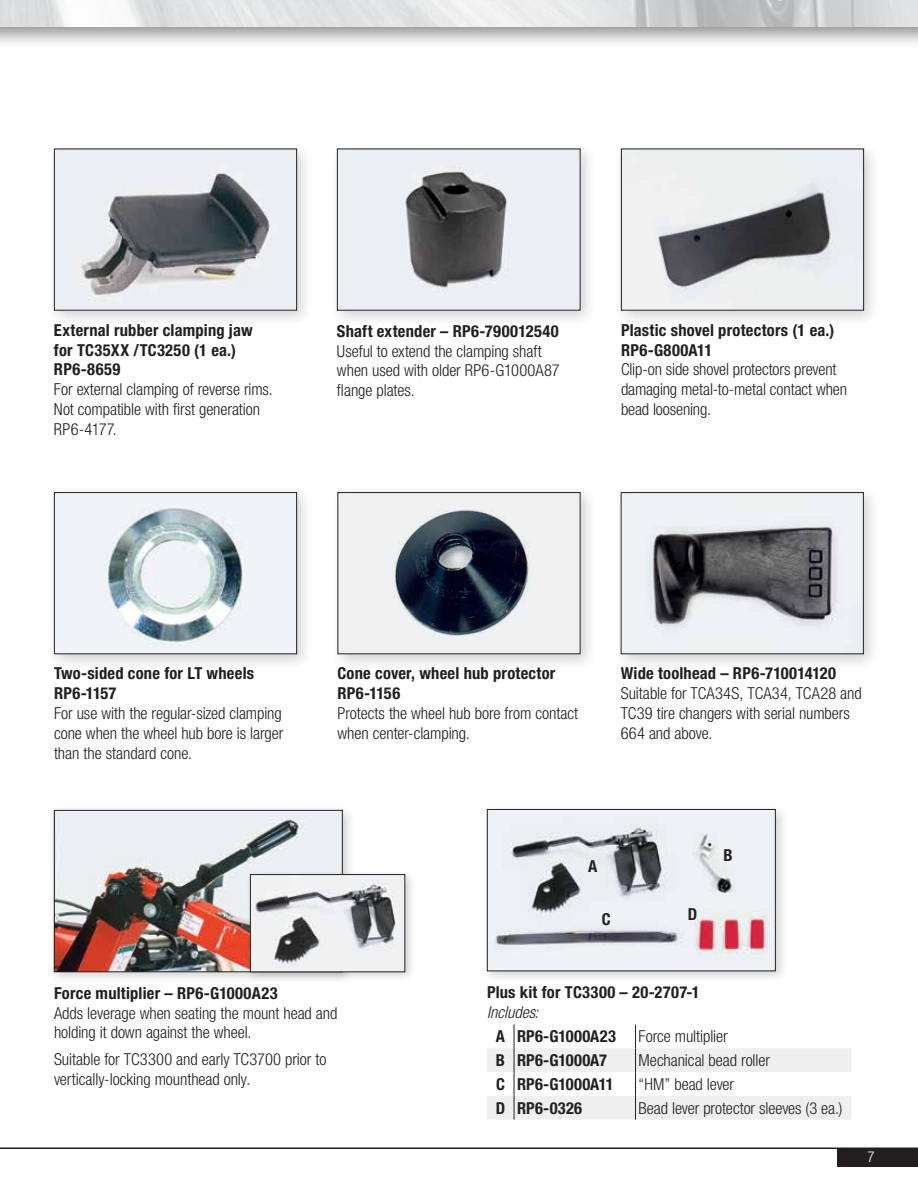
<style>
.page{position:relative;width:918px;height:1188px;background:#fff}
.page>*{position:absolute;margin:0;border:0;box-sizing:border-box;transform-origin:0 0}
.t1{font:300 condensed 16.5px/19.8px "Helvetica Neue LT Std";letter-spacing:-.005em;color:#231f20}
.t2{font:700 condensed 16.5px/19.8px "Helvetica Neue LT Std";letter-spacing:.015em;color:#231f20}
.t3{font:italic 300 condensed 16.5px "Helvetica Neue LT Std";color:#231f20}
.t4{font:300 condensed 15px "Helvetica Neue LT Std";color:#fff}
</style>
<div class="page">
<div style="left:0;top:0;width:918px;height:49px;background:#231f20;opacity:.5"></div>
<img style="left:0;top:0;width:918px;height:27px">
<div style="left:837px;top:1148px;width:81px;height:19px;background:#231f20"></div>
<hr style="left:0;top:1148px;width:918px;height:1px;background:#231f20">
<div style="left:614px;top:141px;width:267px;height:186px;background:#231f20;opacity:.2"></div>
<img style="left:623px;top:151px;width:239px;height:158px">
<div style="left:621px;top:149px;width:243px;height:162px;border:1px solid #231f20"></div>
<div style="left:47px;top:141px;width:267px;height:186px;background:#231f20;opacity:.2"></div>
<img style="left:56px;top:151px;width:239px;height:158px">
<div style="left:54px;top:149px;width:243px;height:162px;border:1px solid #231f20"></div>
<div style="left:47px;top:485px;width:267px;height:186px;background:#231f20;opacity:.2"></div>
<img style="left:56px;top:494px;width:239px;height:158px">
<div style="left:54px;top:492px;width:243px;height:162px;border:1px solid #231f20"></div>
<div style="left:330px;top:485px;width:267px;height:186px;background:#231f20;opacity:.2"></div>
<img style="left:340px;top:494px;width:238px;height:158px">
<div style="left:338px;top:492px;width:242px;height:162px;border:1px solid #231f20"></div>
<div style="left:614px;top:485px;width:266px;height:186px;background:#231f20;opacity:.2"></div>
<img style="left:623px;top:494px;width:239px;height:158px">
<div style="left:621px;top:492px;width:243px;height:162px;border:1px solid #231f20"></div>
<div style="left:330px;top:141px;width:267px;height:186px;background:#231f20;opacity:.2"></div>
<img style="left:339px;top:151px;width:239px;height:158px">
<svg style="left:487px;top:1025px;width:364px;height:95px"></svg>
<div style="left:49px;top:805px;width:306px;height:180px;background:#231f20;opacity:.2"></div>
<img style="left:56px;top:812px;width:285px;height:158px">
<div style="left:54px;top:810px;width:289px;height:162px;border:1px solid #231f20"></div>
<div style="left:246px;top:870px;width:170px;height:113px;background:#231f20;opacity:.2"></div>
<img style="left:252px;top:876px;width:151px;height:94px">
<div style="left:250px;top:874px;width:155px;height:98px;border:1px solid #231f20"></div>
<div style="left:482px;top:804px;width:306px;height:180px;background:#231f20;opacity:.2"></div>
<img style="left:489px;top:811px;width:285px;height:158px">
<div style="left:487px;top:809px;width:289px;height:162px;border:1px solid #231f20"></div>
<p class="t2" style="left:54px;top:320px;width:200px">External rubber clamping jaw for TC35XX /TC3250 (1 ea.)<br>RP6-8659</p>
<p class="t1" style="left:54px;top:379px;width:220px">For external clamping of reverse rims.<br>Not compatible with first generation<br>RP6-4177.</p>
<p class="t2" style="left:337px;top:321px;width:223px">Shaft extender – RP6-790012540</p>
<p class="t1" style="left:337px;top:341px;width:224px">Useful to extend the clamping shaft when used with older RP6-G1000A87 flange plates.</p>
<p class="t2" style="left:621px;top:320px;width:215px">Plastic shovel protectors (1 ea.)<br>RP6-G800A11</p>
<p class="t1" style="left:621px;top:360px;width:228px">Clip-on side shovel protectors prevent damaging metal-to-metal contact when bead loosening.</p>
<p class="t2" style="left:54px;top:664px;width:202px">Two-sided cone for LT wheels<br>RP6-1157</p>
<p class="t1" style="left:54px;top:703px;width:231px;text-align:justify">For use with the regular-sized clamping cone when the wheel hub bore is larger than the standard cone.</p>
<p class="t2" style="left:338px;top:664px;width:219px">Cone cover, wheel hub protector<br>RP6-1156</p>
<p class="t1" style="left:338px;top:703px;width:242px">Protects the wheel hub bore from contact when center-clamping.</p>
<p class="t2" style="left:621px;top:664px;width:217px">Wide toolhead – RP6-710014120</p>
<p class="t1" style="left:621px;top:683px;width:243px">Suitable for TCA34S, TCA34, TCA28 and<br>TC39 tire changers with serial numbers<br>664 and above.</p>
<p class="t2" style="left:588px;top:856px;width:11px">A</p>
<p class="t2" style="left:602px;top:909px;width:10px">C</p>
<p class="t2" style="left:688px;top:904px;width:11px">D</p>
<p class="t2" style="left:723px;top:845px;width:11px">B</p>
<p class="t2" style="left:54px;top:983px;width:225px">Force multiplier – RP6-G1000A23</p>
<p class="t1" style="left:54px;top:1003px;width:285px">Adds leverage when seating the mount head and holding it down against the wheel.</p>
<p class="t1" style="left:54px;top:1049px;width:274px">Suitable for TC3300 and early TC3700 prior to vertically-locking mounthead only.</p>
<p class="t2" style="left:487px;top:982px;width:214px">Plus kit for TC3300 – 20-2707-1</p>
<p class="t3" style="left:487px;top:1002px;width:53px">Includes:</p>
<p class="t2" style="left:496px;top:1026px;width:122px">A RP6-G1000A23</p>
<p class="t1" style="left:639px;top:1026px;width:91px">Force multiplier</p>
<p class="t2" style="left:496px;top:1050px;width:113px">B RP6-G1000A7</p>
<p class="t1" style="left:639px;top:1050px;width:133px">Mechanical bead roller</p>
<p class="t2" style="left:496px;top:1074px;width:119px">C RP6-G1000A11</p>
<p class="t1" style="left:639px;top:1074px;width:97px">“HM” bead lever</p>
<p class="t2" style="left:496px;top:1098px;width:88px">D RP6-0326</p>
<p class="t1" style="left:639px;top:1098px;width:206px">Bead lever protector sleeves (3 ea.)</p>
<p class="t4" style="left:867px;top:1148px;width:9px">7</p>
</div>
